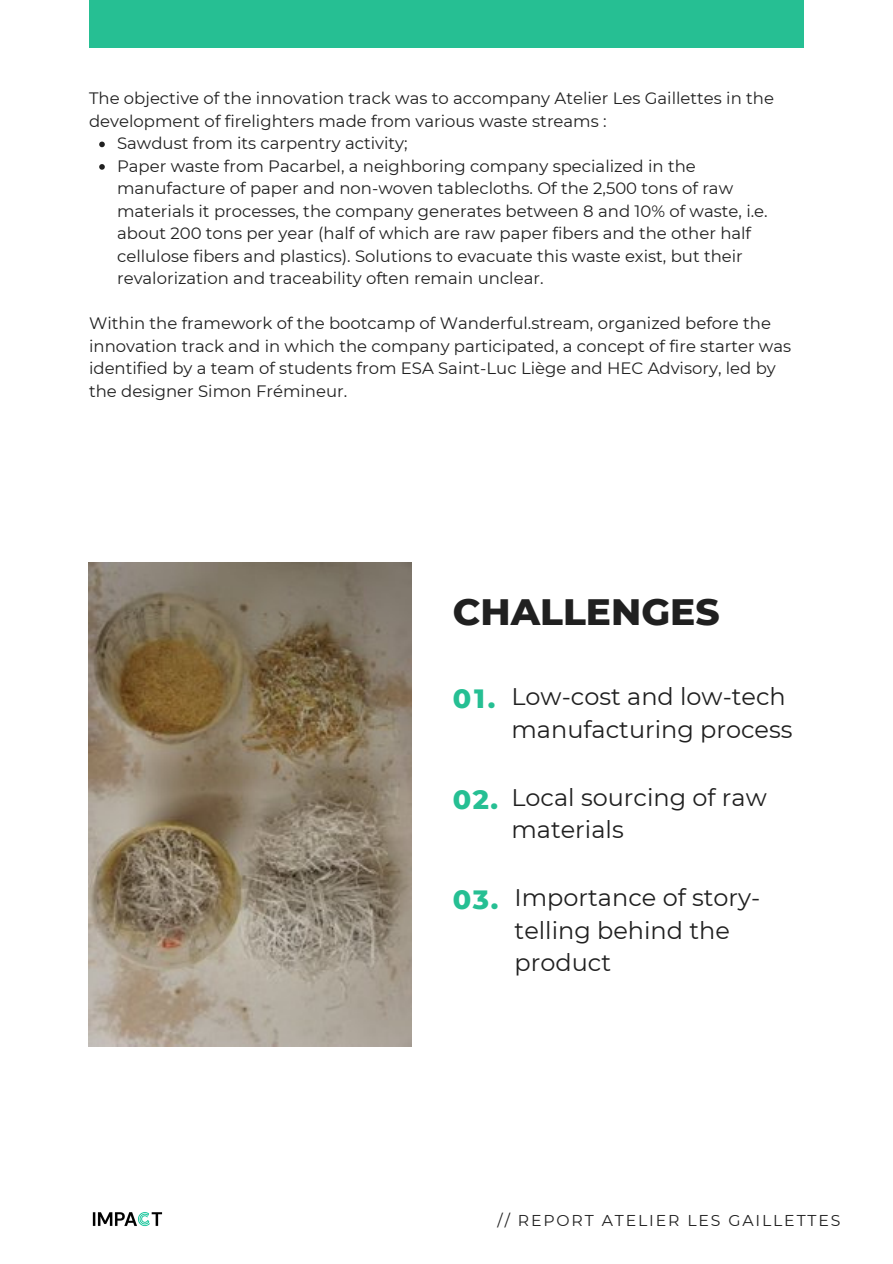
<style>
.page{position:relative;width:893px;height:1264px;background:#fff}
.page>*{position:absolute;margin:0;border:0;box-sizing:border-box;transform-origin:0 0}
.t1{font:800 37.5px "Montserrat";color:#202020}
.t2{font:800 27px "Montserrat";color:#26bf93}
.t3{font:24px/32.5px "Montserrat";color:#202020}
.t4{font:16.5px/22.5px "Montserrat";color:#202020}
.t5{font:15.75px "Montserrat";letter-spacing:.12em;color:#202020}
</style>
<div class="page">
<div style="left:89px;top:1px;width:714px;height:47px;background:#26bf93"></div>
<img style="left:93px;top:1212px;width:69px;height:14px">
<img style="left:89px;top:562px;width:322px;height:484px">
<svg style="left:99px;top:142px;width:6px;height:5px"></svg>
<svg style="left:99px;top:164px;width:6px;height:6px"></svg>
<p class="t4" style="left:89px;top:87px;width:686px">The objective of the innovation track was to accompany Atelier Les Gaillettes in the development of firelighters made from various waste streams :</p>
<p class="t4" style="left:117px;top:132px;width:292px">Sawdust from its carpentry activity;</p>
<p class="t4" style="left:117px;top:155px;width:652px">Paper waste from Pacarbel, a neighboring company specialized in the manufacture of paper and non-woven tablecloths. Of the 2,500 tons of raw materials it processes, the company generates between 8 and 10% of waste, i.e. about 200 tons per year (half of which are raw paper fibers and the other half cellulose fibers and plastics). Solutions to evacuate this waste exist, but their revalorization and traceability often remain unclear.</p>
<p class="t4" style="left:89px;top:312px;width:703px">Within the framework of the bootcamp of Wanderful.stream, organized before the innovation track and in which the company participated, a concept of fire starter was identified by a team of students from ESA Saint-Luc Liège and HEC Advisory, led by the designer Simon Frémineur.</p>
<p class="t1" style="left:453px;top:588px;width:268px">CHALLENGES</p>
<p class="t2" style="left:453px;top:682px;width:44px">01.</p>
<p class="t3" style="left:511px;top:680px;width:282px">Low-cost and low-tech manufacturing process</p>
<p class="t2" style="left:453px;top:782px;width:47px">02.</p>
<p class="t3" style="left:511px;top:780px;width:257px">Local sourcing of raw materials</p>
<p class="t2" style="left:453px;top:882px;width:47px">03.</p>
<p class="t3" style="left:514px;top:881px;width:247px">Importance of story&shy;telling behind the product</p>
<p class="t5" style="left:497px;top:1210px;width:344px">// REPORT ATELIER LES GAILLETTES</p>
</div>
